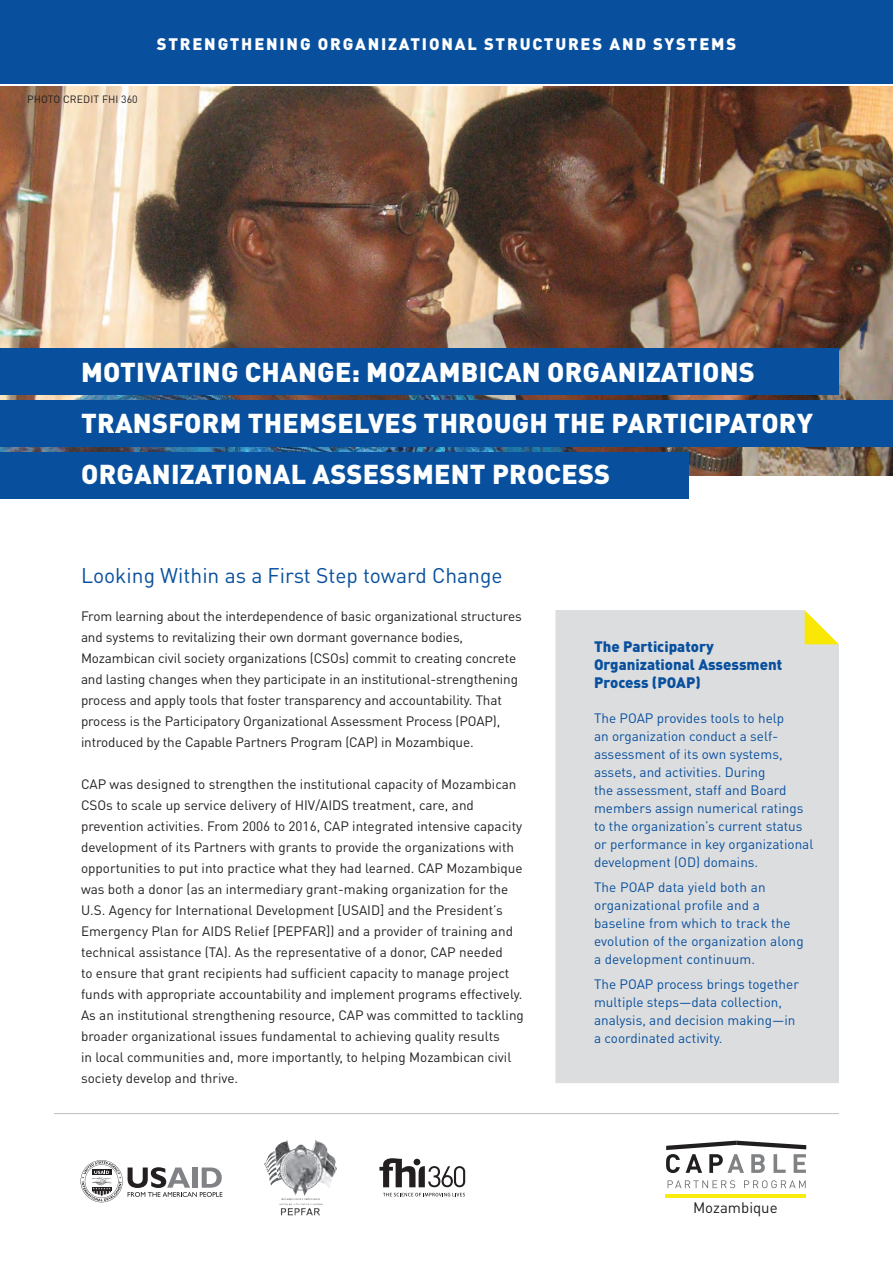
<style>
.page{position:relative;width:893px;height:1263px;background:#fff}
.page>*{position:absolute;margin:0;border:0;box-sizing:border-box;transform-origin:0 0}
.t1{font:900 27px/51px "DINOT";letter-spacing:.01em;color:#fff}
.Heading_1{font:21px "DINOT";color:#08509d}
.t2{font:900 16.5px "DINOT";letter-spacing:.11em;color:#fff}
.Sidebar_heading_1{font:900 15px/18px "DINOT";color:#08509d}
.t3{font:15px "DINOT";color:#211e1e}
.Body_Copy{font:13.5px/21px "DINOT";color:#231f20}
.Sidebar_Body_Copy{font:13.5px/18px "DINOT";color:#08509d}
.photo_caption{font:10.5px "DINOT";letter-spacing:.01em;color:#231f20}
</style>
<div class="page">
<img style="left:0;top:87px;width:893px;height:389px">
<div style="left:0;top:0;width:893px;height:84px;background:#08509d"></div>
<hr style="left:54px;top:1113px;width:785px;height:1px;background:#bcbdc0">
<div style="left:555px;top:610px;width:284px;height:473px;background:#dcdddf"></div>
<svg style="left:805px;top:610px;width:34px;height:34px"></svg>
<svg style="left:81px;top:1160px;width:141px;height:42px"></svg>
<svg style="left:665px;top:1140px;width:142px;height:58px"></svg>
<hr style="left:666px;top:1194px;width:140px;height:3px;background:#f9eb0d">
<svg style="left:379px;top:1158px;width:86px;height:29px"></svg>
<svg style="left:383px;top:1193px;width:82px;height:3px"></svg>
<div style="left:0;top:400px;width:893px;height:46px;background:#08509d"></div>
<div style="left:0;top:348px;width:839px;height:47px;background:#08509d"></div>
<div style="left:0;top:452px;width:689px;height:46px;background:#08509d"></div>
<div style="left:0;top:400px;width:743px;height:47px;background:#08509d"></div>
<img style="left:264px;top:1140px;width:73px;height:76px">
<p class="photo_caption" style="left:27px;top:92px;width:112px">PHOTO CREDIT FHI 360</p>
<p class="t2" style="left:157px;top:33px;width:581px">STRENGTHENING ORGANIZATIONAL STRUCTURES AND SYSTEMS</p>
<p class="t1" style="left:81px;top:346px;width:733px">MOTIVATING CHANGE: MOZAMBICAN ORGANIZATIONS<br>TRANSFORM THEMSELVES THROUGH THE PARTICIPATORY<br>ORGANIZATIONAL ASSESSMENT PROCESS</p>
<p class="Heading_1" style="left:81px;top:561px;width:423px">Looking Within as a First Step toward Change</p>
<p class="Body_Copy" style="left:81px;top:605px;width:442px">From learning about the interdependence of basic organizational structures and systems to revitalizing their own dormant governance bodies, Mozambican civil society organizations (CSOs) commit to creating concrete and lasting changes when they participate in an institutional-strengthening process and apply tools that foster transparency and accountability. That process is the Participatory Organizational Assessment Process (POAP), introduced by the Capable Partners Program (CAP) in Mozambique.</p>
<p class="Body_Copy" style="left:81px;top:773px;width:444px">CAP was designed to strengthen the institutional capacity of Mozambican CSOs to scale up service delivery of HIV/AIDS treatment, care, and prevention activities. From 2006 to 2016, CAP integrated intensive capacity development of its Partners with grants to provide the organizations with opportunities to put into practice what they had learned. CAP Mozambique was both a donor (as an intermediary grant-making organization for the U.S. Agency for International Development [USAID] and the President’s Emergency Plan for AIDS Relief [PEPFAR]) and a provider of training and technical assistance (TA). As the representative of a donor, CAP needed<br>to ensure that grant recipients had sufficient capacity to manage project funds with appropriate accountability and implement programs effectively.<br>As an institutional strengthening resource, CAP was committed to tackling broader organizational issues fundamental to achieving quality results<br>in local communities and, more importantly, to helping Mozambican civil society develop and thrive.</p>
<p class="Sidebar_heading_1" style="left:594px;top:637px;width:190px">The Participatory<br>Organizational Assessment<br>Process (POAP)</p>
<p class="Sidebar_Body_Copy" style="left:594px;top:709px;width:221px">The POAP provides tools to help<br>an organization conduct a self&shy;assessment of its own systems, assets, and activities. During<br>the assessment, staff and Board members assign numerical ratings to the organization’s current status or performance in key organizational development (OD) domains.</p>
<p class="Sidebar_Body_Copy" style="left:594px;top:878px;width:211px">The POAP data yield both an organizational profile and a baseline from which to track the evolution of the organization along a development continuum.</p>
<p class="Sidebar_Body_Copy" style="left:594px;top:974px;width:206px">The POAP process brings together multiple steps—data collection, analysis, and decision making—in a coordinated activity.</p>
<p class="t3" style="left:693px;top:1198px;width:86px">Mozambique</p>
</div>
